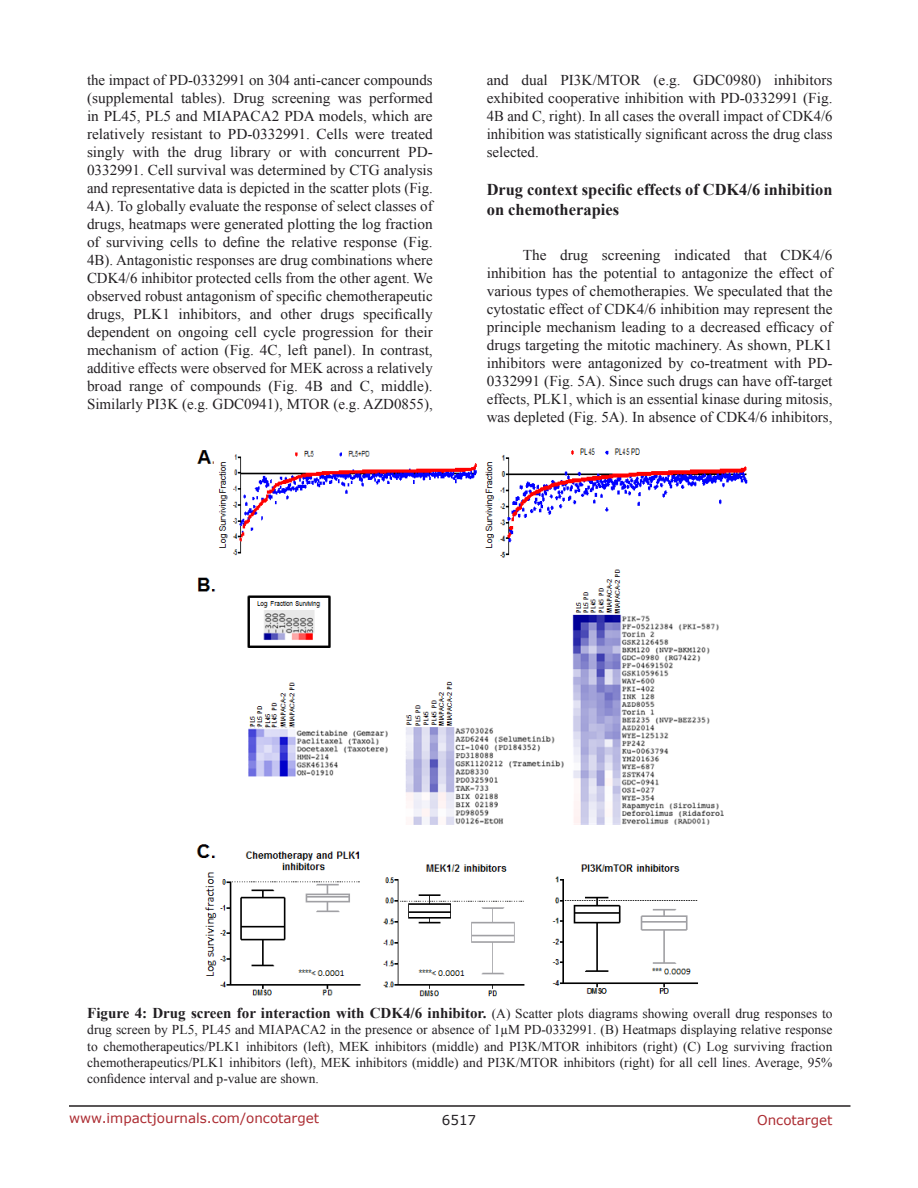
<style>
.page{position:relative;width:918px;height:1188px;background:#fff}
.page>*{position:absolute;margin:0;border:0;box-sizing:border-box;transform-origin:0 0}
.SubHeading{font:700 16.5px/19.8px "Times New Roman";color:#221f22}
.BodyText{font:15px/18px "Times New Roman";color:#221f22;text-align:justify}
.FigureText{font:700 15px "Times New Roman";color:#221f22}
.FigureText-2{font:13.5px/16.2px "Times New Roman";color:#221f22;text-align:justify}
.t1{font:13.5px "Verdana";color:#ac2b31}
.t2{font:13.5px "Verdana";color:#221f22}
.s1{font-weight:400;font-size:13.5px}
</style>
<div class="page">
<hr style="left:69px;top:1105px;width:781px;height:2px;background:#231f20">
<img style="left:196px;top:448px;width:552px;height:549px">
<p class="BodyText" style="left:87px;top:71px;width:347px">the impact of PD-0332991 on 304 anti-cancer compounds (supplemental tables). Drug screening was performed in PL45, PL5 and MIAPACA2 PDA models, which are relatively resistant to PD-0332991. Cells were treated singly with the drug library or with concurrent PD-0332991. Cell survival was determined by CTG analysis and representative data is depicted in the scatter plots (Fig.<br>4A). To globally evaluate the response of select classes of drugs, heatmaps were generated plotting the log fraction of surviving cells to define the relative response (Fig.<br>4B). Antagonistic responses are drug combinations where CDK4/6 inhibitor protected cells from the other agent. We observed robust antagonism of specific chemotherapeutic drugs, PLK1 inhibitors, and other drugs specifically dependent on ongoing cell cycle progression for their mechanism of action (Fig. 4C, left panel). In contrast, additive effects were observed for MEK across a relatively broad range of compounds (Fig. 4B and C, middle).<br>Similarly PI3K (e.g. GDC0941), MTOR (e.g. AZD0855),</p>
<p class="BodyText" style="left:487px;top:71px;width:347px">and dual PI3K/MTOR (e.g. GDC0980) inhibitors exhibited cooperative inhibition with PD-0332991 (Fig.<br>4B and C, right). In all cases the overall impact of CDK4/6 inhibition was statistically significant across the drug class selected.</p>
<p class="SubHeading" style="left:487px;top:179px;width:347px">Drug context specific effects of CDK4/6 inhibition on chemotherapies</p>
<p class="BodyText" style="left:487px;top:246px;width:347px;text-indent:36px">The drug screening indicated that CDK4/6 inhibition has the potential to antagonize the effect of various types of chemotherapies. We speculated that the cytostatic effect of CDK4/6 inhibition may represent the principle mechanism leading to a decreased efficacy of drugs targeting the mitotic machinery. As shown, PLK1 inhibitors were antagonized by co-treatment with PD-0332991 (Fig. 5A). Since such drugs can have off-target effects, PLK1, which is an essential kinase during mitosis, was depleted (Fig. 5A). In absence of CDK4/6 inhibitors,</p>
<p class="FigureText" style="left:87px;top:1002px;width:747px">Figure 4: Drug screen for interaction with CDK4/6 inhibitor. <span class="s1">(A) Scatter plots diagrams showing overall drug responses to</span></p>
<p class="FigureText-2" style="left:87px;top:1021px;width:747px">drug screen by PL5, PL45 and MIAPACA2 in the presence or absence of 1µM PD-0332991. (B) Heatmaps displaying relative response to chemotherapeutics/PLK1 inhibitors (left), MEK inhibitors (middle) and PI3K/MTOR inhibitors (right) (C) Log surviving fraction chemotherapeutics/PLK1 inhibitors (left), MEK inhibitors (middle) and PI3K/MTOR inhibitors (right) for all cell lines. Average, 95% confidence interval and p-value are shown.</p>
<p class="t1" style="left:69px;top:1109px;width:252px">www.impactjournals.com/oncotarget</p>
<p class="t2" style="left:442px;top:1111px;width:36px">6517</p>
<p class="t1" style="left:757px;top:1111px;width:77px">Oncotarget</p>
</div>
